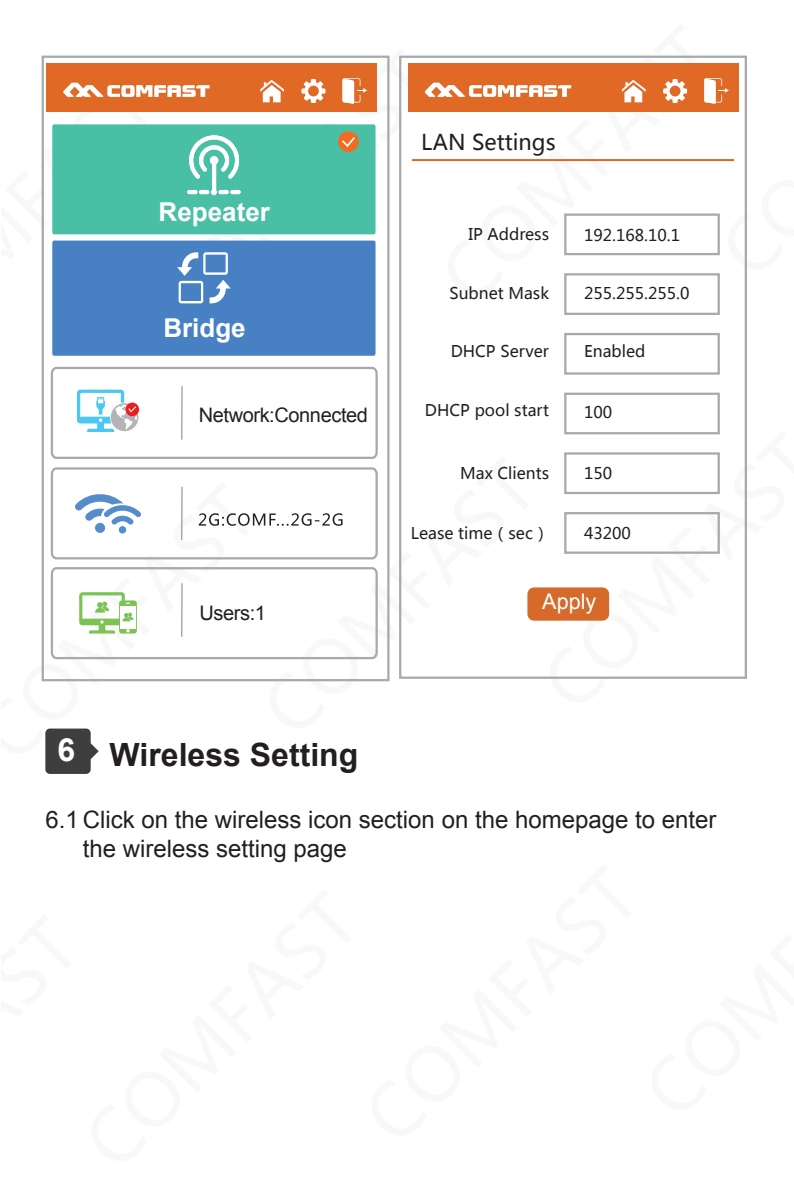
<style>
.page{position:relative;width:794px;height:1191px;background:#fff}
.page>*{position:absolute;margin:0;border:0;box-sizing:border-box;transform-origin:0 0}
.t1{font:700 32px "Arial";color:#231f20}
.t2{font:700 32px "Arial";color:#fff}
.t3{font:700 26px "Arial";color:#fff}
.t4{font:24px/28.8px "Arial";color:#231f20}
.t5{font:21.6px "Microsoft Ya Hei";color:#231f20}
.t6{font:21.6px "Arial";color:#fff}
.t7{font:20px "Arial";letter-spacing:-.02em;color:#231f20}
.t8{font:16px "Microsoft Ya Hei";color:#231f20}
</style>
<div class="page">
<svg style="left:269px;top:456px;width:259px;height:226px"></svg>
<svg style="left:41px;top:481px;width:209px;height:201px"></svg>
<svg style="left:448px;top:55px;width:260px;height:201px"></svg>
<svg style="left:168px;top:55px;width:260px;height:266px"></svg>
<svg style="left:45px;top:728px;width:54px;height:46px;background:#5b5b5c"></svg>
<div style="left:399px;top:56px;width:348px;height:623px;border:2px solid #a8a9ad"></div>
<div style="left:408px;top:63px;width:330px;height:49px;background:#e16926"></div>
<svg style="left:425px;top:83px;width:146px;height:14px"></svg>
<svg style="left:663px;top:79px;width:24px;height:24px"></svg>
<svg style="left:622px;top:80px;width:23px;height:22px"></svg>
<svg style="left:704px;top:78px;width:25px;height:26px"></svg>
<hr style="left:412px;top:159px;width:322px;height:2px;background:#e16926">
<div style="left:564px;top:213px;width:156px;height:42px;border:2px solid #a8a9ad"></div>
<div style="left:564px;top:273px;width:156px;height:42px;border:2px solid #a8a9ad"></div>
<div style="left:564px;top:333px;width:156px;height:42px;border:2px solid #a8a9ad"></div>
<div style="left:564px;top:392px;width:156px;height:42px;border:2px solid #a8a9ad"></div>
<div style="left:564px;top:452px;width:156px;height:42px;border:2px solid #a8a9ad"></div>
<div style="left:564px;top:512px;width:156px;height:42px;border:2px solid #a8a9ad"></div>
<div style="left:527px;top:587px;width:82px;height:33px;background:#d66a2a;border-radius:7px"></div>
<div style="left:42px;top:56px;width:347px;height:625px;border:2px solid #a8a9ad"></div>
<div style="left:51px;top:367px;width:327px;height:92px;border:2px solid #a8a9ad;border-radius:5px"></div>
<div style="left:51px;top:467px;width:327px;height:92px;border:2px solid #a8a9ad;border-radius:5px"></div>
<div style="left:51px;top:567px;width:327px;height:92px;border:2px solid #a8a9ad;border-radius:5px"></div>
<svg style="left:199px;top:513px;width:143px;height:13px"></svg>
<div style="left:46px;top:63px;width:330px;height:49px;background:#e16926"></div>
<svg style="left:75px;top:491px;width:66px;height:42px"></svg>
<svg style="left:79px;top:592px;width:58px;height:41px"></svg>
<div style="left:52px;top:124px;width:323px;height:110px;background:#49bfa5;border-radius:2px"></div>
<div style="left:52px;top:240px;width:323px;height:116px;background:#4881c3;border-radius:2px"></div>
<hr style="left:230px;top:190px;width:10px;height:4px;background:#fff;border-radius:2px">
<svg style="left:338px;top:131px;width:21px;height:21px"></svg>
<svg style="left:340px;top:135px;width:17px;height:13px"></svg>
<hr style="left:181px;top:583px;width:2px;height:53px;background:#8e8f92">
<hr style="left:181px;top:487px;width:2px;height:53px;background:#8e8f92">
<hr style="left:181px;top:386px;width:2px;height:53px;background:#8e8f92">
<svg style="left:301px;top:79px;width:24px;height:24px"></svg>
<svg style="left:260px;top:80px;width:24px;height:22px"></svg>
<svg style="left:342px;top:78px;width:25px;height:26px"></svg>
<svg style="left:41px;top:74px;width:198px;height:235px"></svg>
<svg style="left:77px;top:389px;width:61px;height:43px"></svg>
<h2 class="t3" style="left:159px;top:195px;width:113px">Repeater</h2>
<h2 class="t3" style="left:163px;top:311px;width:84px">Bridge</h2>
<p class="t7" style="left:199px;top:401px;width:171px">Network:Connected</p>
<p class="t7" style="left:199px;top:600px;width:68px">Users:1</p>
<h3 class="t5" style="left:421px;top:128px;width:136px">LAN Settings</h3>
<p class="t8" style="left:468px;top:224px;width:82px">IP Address</p>
<p class="t8" style="left:584px;top:224px;width:97px">192.168.10.1</p>
<p class="t8" style="left:449px;top:282px;width:101px">Subnet Mask</p>
<p class="t8" style="left:584px;top:282px;width:107px">255.255.255.0</p>
<p class="t8" style="left:451px;top:341px;width:100px">DHCP Server</p>
<p class="t8" style="left:584px;top:341px;width:63px">Enabled</p>
<p class="t8" style="left:425px;top:399px;width:126px">DHCP pool start</p>
<p class="t8" style="left:584px;top:402px;width:30px">100</p>
<p class="t8" style="left:460px;top:462px;width:90px">Max Clients</p>
<p class="t8" style="left:584px;top:462px;width:30px">150</p>
<p class="t8" style="left:411px;top:522px;width:140px">Lease time（sec）</p>
<p class="t8" style="left:584px;top:522px;width:48px">43200</p>
<h3 class="t6" style="left:542px;top:587px;width:55px">Apply</h3>
<h1 class="t2" style="left:57px;top:729px;width:19px">6</h1>
<h1 class="t1" style="left:110px;top:733px;width:250px">Wireless Setting</h1>
<h3 class="t4" style="left:83px;top:805px;width:635px;text-indent:-37px">6.1 Click on the wireless icon section on the homepage to enter the wireless setting page</h3>
</div>
